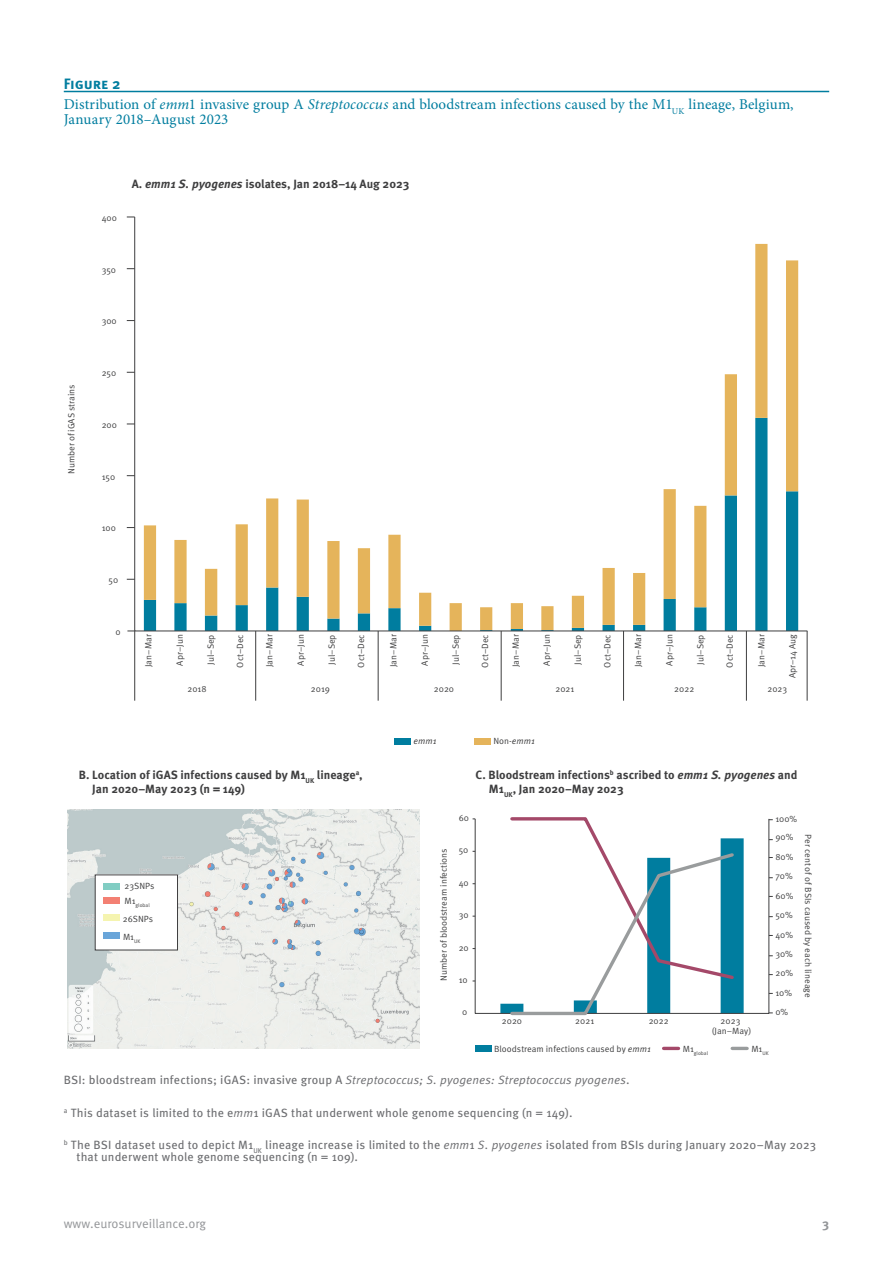
<style>
.page{position:relative;width:893px;height:1263px;background:#fff}
.page>*{position:absolute;margin:0;border:0;box-sizing:border-box;transform-origin:0 0}
.t1{font:15px/15px "Minion Pro";letter-spacing:.005em;color:#007d9f}
.t2{font:700 15px "Meta Pro";letter-spacing:-.005em;color:#007d9f}
.t3{font:12.75px "Meta Pro";color:#939598}
.t4{font:700 12.75px "Meta Pro";color:#939598}
.t5{font:12px/12px "Meta Pro";letter-spacing:.01em;color:#6c6d70}
.t6{font:700 12px/14.4px "Meta Pro";color:#3e3e3f}
.t7{font:9px/9.6px "Meta Pro";color:#3e3e3f;text-align:center}
.t8{font:italic 9px "Meta Pro";color:#3e3e3f}
.t9{font:5.25px "Meta Pro";color:#3e3e3f}
.s1{font-style:italic}
</style>
<div class="page">
<hr style="left:64px;top:91px;width:765px;height:1px;background:#007d9f">
<img style="left:68px;top:810px;width:351px;height:239px">
<svg style="left:134px;top:216px;width:674px;height:416px"></svg>
<div style="left:394px;top:738px;width:17px;height:6px;background:#007d9f"></div>
<div style="left:474px;top:738px;width:17px;height:6px;background:#e5b45b"></div>
<div style="left:95px;top:875px;width:82px;height:75px;background:#fff"></div>
<div style="left:95px;top:874px;width:83px;height:76px;border:1px solid #3e3e3f"></div>
<div style="left:103px;top:883px;width:17px;height:6px;background:#81cdc3"></div>
<div style="left:103px;top:914px;width:17px;height:7px;background:#f5f4b0"></div>
<div style="left:103px;top:897px;width:17px;height:7px;background:#f38073"></div>
<div style="left:103px;top:932px;width:17px;height:7px;background:#69a5d9"></div>
<svg style="left:474px;top:818px;width:296px;height:196px"></svg>
<svg style="left:500px;top:817px;width:244px;height:199px"></svg>
<div style="left:475px;top:1045px;width:17px;height:6px;background:#007d9f"></div>
<hr style="left:664px;top:1047px;width:14px;height:3px;background:#a44969">
<hr style="left:732px;top:1047px;width:15px;height:3px;background:#999c9d">
<hr style="left:134px;top:631px;width:1px;height:70px;background:#3e3e3f">
<hr style="left:255px;top:631px;width:1px;height:70px;background:#3e3e3f">
<hr style="left:378px;top:631px;width:1px;height:70px;background:#3e3e3f">
<hr style="left:501px;top:631px;width:1px;height:70px;background:#3e3e3f">
<hr style="left:623px;top:631px;width:1px;height:70px;background:#3e3e3f">
<hr style="left:746px;top:631px;width:1px;height:70px;background:#3e3e3f">
<hr style="left:807px;top:631px;width:1px;height:70px;background:#3e3e3f">
<h1 class="t2" style="left:64px;top:74px;width:58px">Figure 2</h1>
<h1 class="t1" style="left:64px;top:97px;width:731px">Distribution of <span class="s1">emm</span>1 invasive group A <span class="s1">Streptococcus</span> and bloodstream infections caused by the M1<sub>UK</sub> lineage, Belgium,<br>January 2018–August 2023</h1>
<p class="t7" style="left:67px;top:474px;width:92px;rotate:-90deg">Number of iGAS strains</p>
<p class="t7" style="left:102px;top:213px;width:17px">400</p>
<h3 class="t6" style="left:132px;top:177px;width:279px">A. <span class="s1">emm1 S. pyogenes</span> isolates, Jan 2018–14 Aug 2023</h3>
<p class="t7" style="left:102px;top:265px;width:16px">350</p>
<p class="t7" style="left:102px;top:317px;width:17px">300</p>
<p class="t7" style="left:102px;top:368px;width:16px">250</p>
<p class="t7" style="left:102px;top:420px;width:17px">200</p>
<p class="t7" style="left:102px;top:472px;width:15px">150</p>
<p class="t7" style="left:102px;top:524px;width:16px">100</p>
<p class="t7" style="left:109px;top:575px;width:11px">50</p>
<p class="t7" style="left:115px;top:627px;width:7px">0</p>
<p class="t7" style="left:144px;top:667px;width:34px;rotate:-90deg">Jan–Mar</p>
<p class="t7" style="left:175px;top:665px;width:33px;rotate:-90deg">Apr–Jun</p>
<p class="t7" style="left:206px;top:665px;width:32px;rotate:-90deg">Jul–Sep</p>
<p class="t7" style="left:236px;top:667px;width:35px;rotate:-90deg">Oct–Dec</p>
<p class="t7" style="left:265px;top:667px;width:34px;rotate:-90deg">Jan–Mar</p>
<p class="t7" style="left:296px;top:665px;width:33px;rotate:-90deg">Apr–Jun</p>
<p class="t7" style="left:327px;top:665px;width:32px;rotate:-90deg">Jul–Sep</p>
<p class="t7" style="left:357px;top:667px;width:35px;rotate:-90deg">Oct–Dec</p>
<p class="t7" style="left:389px;top:667px;width:34px;rotate:-90deg">Jan–Mar</p>
<p class="t7" style="left:420px;top:665px;width:33px;rotate:-90deg">Apr–Jun</p>
<p class="t7" style="left:451px;top:665px;width:32px;rotate:-90deg">Jul–Sep</p>
<p class="t7" style="left:481px;top:667px;width:35px;rotate:-90deg">Oct–Dec</p>
<p class="t7" style="left:511px;top:667px;width:34px;rotate:-90deg">Jan–Mar</p>
<p class="t7" style="left:542px;top:665px;width:33px;rotate:-90deg">Apr–Jun</p>
<p class="t7" style="left:573px;top:665px;width:32px;rotate:-90deg">Jul–Sep</p>
<p class="t7" style="left:603px;top:667px;width:35px;rotate:-90deg">Oct–Dec</p>
<p class="t7" style="left:634px;top:667px;width:34px;rotate:-90deg">Jan–Mar</p>
<p class="t7" style="left:665px;top:665px;width:33px;rotate:-90deg">Apr–Jun</p>
<p class="t7" style="left:757px;top:667px;width:34px;rotate:-90deg">Jan–Mar</p>
<p class="t7" style="left:788px;top:678px;width:46px;rotate:-90deg">Apr–14 Aug</p>
<p class="t7" style="left:696px;top:665px;width:32px;rotate:-90deg">Jul–Sep</p>
<p class="t7" style="left:725px;top:667px;width:35px;rotate:-90deg">Oct–Dec</p>
<p class="t7" style="left:187px;top:685px;width:21px">2018</p>
<p class="t7" style="left:311px;top:685px;width:21px">2019</p>
<p class="t7" style="left:434px;top:685px;width:22px">2020</p>
<p class="t8" style="left:414px;top:735px;width:25px">emm1</p>
<p class="t7" style="left:493px;top:737px;width:43px">Non-<span class="s1">emm1</span></p>
<p class="t7" style="left:555px;top:685px;width:20px">2021</p>
<p class="t7" style="left:674px;top:685px;width:22px">2022</p>
<p class="t7" style="left:767px;top:685px;width:21px">2023</p>
<h3 class="t6" style="left:92px;top:768px;width:272px;text-indent:-13px">B. Location of iGAS infections caused by M1<sub>UK</sub> lineage<sup>a</sup>,<br>Jan 2020–May 2023 (n = 149)</h3>
<h3 class="t6" style="left:489px;top:768px;width:310px;text-indent:-13px">C. Bloodstream infections<sup>b</sup> ascribed to <span class="s1">emm1 S. pyogenes</span> and<br>M1<sub>UK</sub>, Jan 2020–May 2023</h3>
<p class="t7" style="left:124px;top:881px;width:31px">23SNPs</p>
<p class="t7" style="left:123px;top:914px;width:32px">26SNPs</p>
<p class="t9" style="left:124px;top:902px;width:27px"><sup>M1</sup>global</p>
<p class="t7" style="left:123px;top:933px;width:19px">M1<sub>UK</sub></p>
<p class="t7" style="left:439px;top:981px;width:134px;rotate:-90deg">Number of bloodstream infections</p>
<p class="t7" style="left:459px;top:813px;width:12px">60</p>
<p class="t7" style="left:459px;top:846px;width:11px">50</p>
<p class="t7" style="left:459px;top:878px;width:12px">40</p>
<p class="t7" style="left:459px;top:910px;width:11px">30</p>
<p class="t7" style="left:459px;top:943px;width:12px">20</p>
<p class="t7" style="left:459px;top:975px;width:11px">10</p>
<p class="t7" style="left:462px;top:1008px;width:7px">0</p>
<p class="t7" style="left:502px;top:1017px;width:22px">2020</p>
<p class="t7" style="left:575px;top:1017px;width:20px">2021</p>
<p class="t7" style="left:649px;top:1017px;width:22px">2022</p>
<p class="t7" style="left:712px;top:1017px;width:41px">2023 (Jan–May)</p>
<p class="t7" style="left:775px;top:815px;width:23px">100%</p>
<p class="t7" style="left:775px;top:833px;width:20px">90%</p>
<p class="t7" style="left:775px;top:852px;width:20px">80%</p>
<p class="t7" style="left:775px;top:871px;width:19px">70%</p>
<p class="t7" style="left:775px;top:891px;width:20px">60%</p>
<p class="t7" style="left:775px;top:910px;width:19px">50%</p>
<p class="t7" style="left:775px;top:930px;width:19px">40%</p>
<p class="t7" style="left:775px;top:949px;width:19px">30%</p>
<p class="t7" style="left:775px;top:969px;width:19px">20%</p>
<p class="t7" style="left:775px;top:988px;width:18px">10%</p>
<p class="t7" style="left:775px;top:1008px;width:14px">0%</p>
<p class="t7" style="left:813px;top:834px;width:165px;rotate:90deg">Per cent of of BSIs caused by each lineage</p>
<p class="t7" style="left:494px;top:1044px;width:158px">Bloodstream infections caused by <span class="s1">emm1</span></p>
<p class="t9" style="left:683px;top:1049px;width:27px"><sup>M1</sup>global</p>
<p class="t7" style="left:751px;top:1044px;width:19px">M1<sub>UK</sub></p>
<h3 class="t5" style="left:64px;top:1074px;width:567px">BSI: bloodstream infections; iGAS: invasive group A <span class="s1">Streptococcus; S. pyogenes: Streptococcus pyogenes</span>.</h3>
<h3 class="t5" style="left:64px;top:1107px;width:510px"><sup>a</sup> This dataset is limited to the e<span class="s1">mm</span>1 iGAS that underwent whole genome sequencing (n = 149).</h3>
<h3 class="t5" style="left:77px;top:1139px;width:741px;text-indent:-13px"><sup>b</sup> The BSI dataset used to depict M1<sub>UK</sub> lineage increase is limited to the <span class="s1">emm</span>1 <span class="s1">S. pyogenes</span> isolated from BSIs during January 2020–May 2023 that underwent whole genome sequencing (n = 109).</h3>
<h2 class="t3" style="left:64px;top:1215px;width:144px">www.eurosurveillance.org</h2>
<h2 class="t4" style="left:822px;top:1215px;width:8px">3</h2>
</div>
